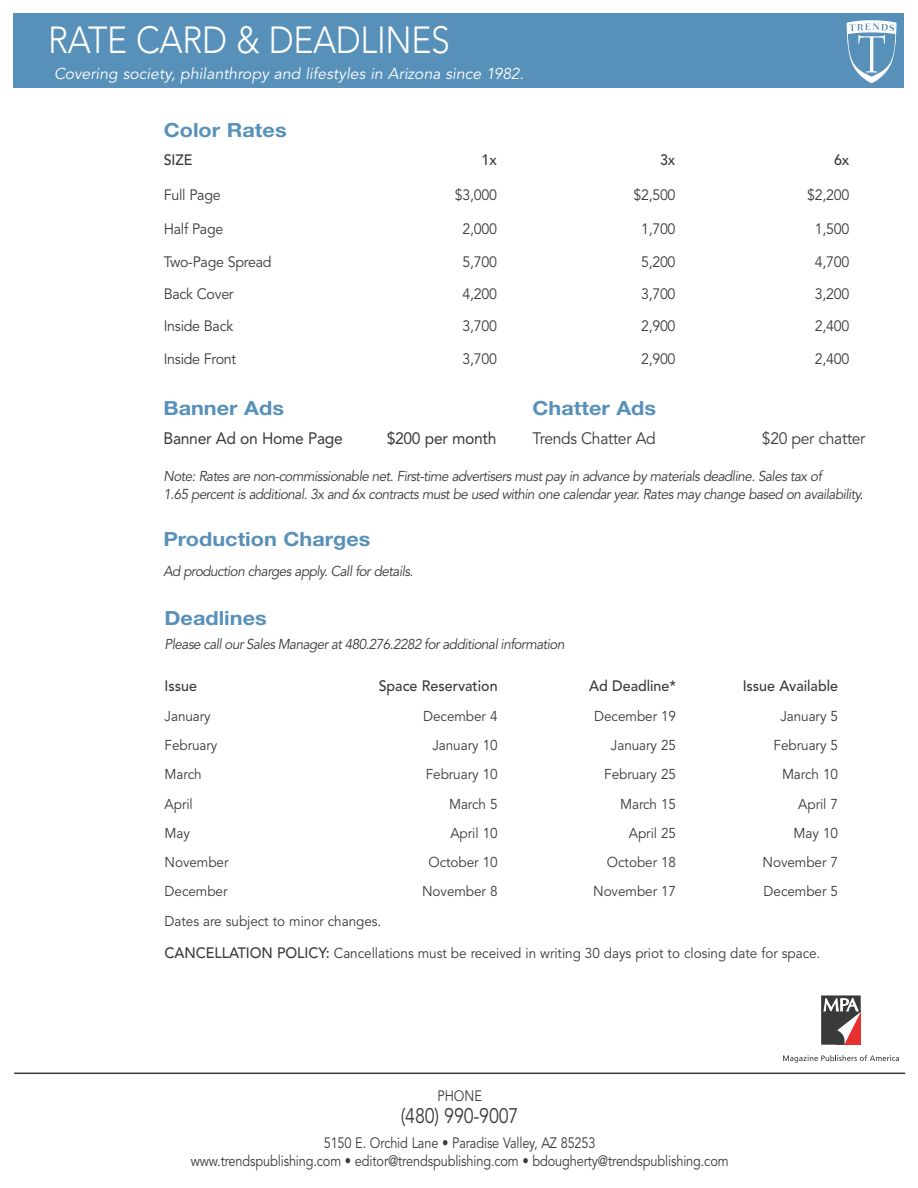
<style>
.page{position:relative;width:918px;height:1188px;background:#fff}
.page>*{position:absolute;margin:0;border:0;box-sizing:border-box;transform-origin:0 0}
._01_Blue_Band_Header{font:300 37.5px "Avenir";letter-spacing:-.01em;color:#fff;scale:.9 1}
.t1{font:21px "Avenir";letter-spacing:-.01em;color:#383a3b;scale:.85 1}
._03_Blue_head_bold{font:700 19.5px "Helvetica Neue LT Std";color:#5790b9;scale:1.11 1}
._06_Text_no_bullet{font:16.5px "Avenir";letter-spacing:-.02em;color:#383a3b;scale:.95 1}
._06_Text_no_bullet-2{font:16.5px "Avenir";letter-spacing:-.02em;color:#383a3b;scale:.95 1}
.t2{font:italic 15.75px "Avenir";color:#fff}
._06_Text_no_bullet-3{font:15px "Avenir";letter-spacing:-.01em;color:#383a3b;scale:.95 1}
._06_Text_no_bullet-4{font:15px/18px "Avenir";letter-spacing:-.01em;color:#383a3b;text-align:center;scale:.85 1}
._05_After_Blue_Head{font:500 15px "Avenir";color:#383a3b;scale:.95 1}
._06_Text_no_bullet-5{font:500 15px "Avenir";letter-spacing:-.005em;color:#383a3b;scale:.95 1}
._06_Text_no_bullet-6{font:14.25px "Avenir";letter-spacing:-.005em;color:#383a3b;scale:.95 1}
._06_Text_no_bullet-7{font:italic 14.25px/18px "Avenir";letter-spacing:-.04em;color:#383a3b;scale:.95 1}
.s1{font-weight:500;font-size:15px}
</style>
<div class="page">
<hr style="left:14px;top:1073px;width:891px;height:1px;background:#383a3b">
<div style="left:14px;top:14px;width:890px;height:74px;background:#5790b9"></div>
<svg style="left:847px;top:20px;width:49px;height:63px"></svg>
<svg style="left:783px;top:1055px;width:116px;height:8px"></svg>
<svg style="left:821px;top:995px;width:40px;height:50px"></svg>
<p class="_01_Blue_Band_Header" style="left:48px;top:18px;width:448px">RATE CARD &amp; DEADLINES</p>
<p class="t2" style="left:54px;top:64px;width:471px">Covering society, philanthropy and lifestyles in Arizona since 1982.</p>
<p class="_03_Blue_head_bold" style="left:164px;top:118px;width:112px">Color Rates</p>
<p class="_06_Text_no_bullet-5" style="left:164px;top:152px;width:32px">SIZE</p>
<p class="_06_Text_no_bullet-5" style="left:482px;top:152px;width:18px">1x</p>
<p class="_06_Text_no_bullet-5" style="left:660px;top:152px;width:18px">3x</p>
<p class="_06_Text_no_bullet-5" style="left:834px;top:152px;width:18px">6x</p>
<p class="_06_Text_no_bullet-3" style="left:164px;top:186px;width:61px">Full Page</p>
<p class="_06_Text_no_bullet-3" style="left:455px;top:186px;width:46px">$3,000</p>
<p class="_06_Text_no_bullet-3" style="left:633px;top:186px;width:46px">$2,500</p>
<p class="_06_Text_no_bullet-3" style="left:807px;top:186px;width:46px">$2,200</p>
<p class="_06_Text_no_bullet-3" style="left:164px;top:221px;width:64px">Half Page</p>
<p class="_06_Text_no_bullet-3" style="left:463px;top:221px;width:38px">2,000</p>
<p class="_06_Text_no_bullet-3" style="left:641px;top:221px;width:38px">1,700</p>
<p class="_06_Text_no_bullet-3" style="left:815px;top:221px;width:38px">1,500</p>
<p class="_06_Text_no_bullet-3" style="left:164px;top:253px;width:115px">Two-Page Spread</p>
<p class="_06_Text_no_bullet-3" style="left:463px;top:253px;width:38px">5,700</p>
<p class="_06_Text_no_bullet-3" style="left:641px;top:253px;width:38px">5,200</p>
<p class="_06_Text_no_bullet-3" style="left:815px;top:253px;width:38px">4,700</p>
<p class="_06_Text_no_bullet-3" style="left:164px;top:285px;width:75px">Back Cover</p>
<p class="_06_Text_no_bullet-3" style="left:463px;top:285px;width:38px">4,200</p>
<p class="_06_Text_no_bullet-3" style="left:641px;top:285px;width:38px">3,700</p>
<p class="_06_Text_no_bullet-3" style="left:815px;top:285px;width:38px">3,200</p>
<p class="_06_Text_no_bullet-3" style="left:164px;top:317px;width:75px">Inside Back</p>
<p class="_06_Text_no_bullet-3" style="left:463px;top:317px;width:38px">3,700</p>
<p class="_06_Text_no_bullet-3" style="left:641px;top:317px;width:38px">2,900</p>
<p class="_06_Text_no_bullet-3" style="left:815px;top:317px;width:38px">2,400</p>
<p class="_06_Text_no_bullet-3" style="left:164px;top:350px;width:78px">Inside Front</p>
<p class="_06_Text_no_bullet-3" style="left:463px;top:350px;width:38px">3,700</p>
<p class="_06_Text_no_bullet-3" style="left:641px;top:350px;width:38px">2,900</p>
<p class="_06_Text_no_bullet-3" style="left:815px;top:350px;width:38px">2,400</p>
<p class="_03_Blue_head_bold" style="left:532px;top:396px;width:113px">Chatter Ads</p>
<p class="_06_Text_no_bullet-2" style="left:532px;top:428px;width:131px">Trends Chatter Ad</p>
<p class="_06_Text_no_bullet-2" style="left:762px;top:428px;width:111px">$20 per chatter</p>
<p class="_06_Text_no_bullet-7" style="left:164px;top:468px;width:738px">Note: Rates are non-commissionable net. First-time advertisers must pay in advance by materials deadline. Sales tax of<br>1.65 percent is additional. 3x and 6x contracts must be used within one calendar year. Rates may change based on availability.</p>
<p class="_03_Blue_head_bold" style="left:164px;top:527px;width:188px">Production Charges</p>
<p class="_06_Text_no_bullet-7" style="left:164px;top:563px;width:265px">Ad production charges apply. Call for details.</p>
<p class="_03_Blue_head_bold" style="left:164px;top:396px;width:110px">Banner Ads</p>
<p class="_06_Text_no_bullet" style="left:164px;top:428px;width:190px">Banner Ad on Home Page</p>
<p class="_06_Text_no_bullet" style="left:387px;top:428px;width:117px">$200 per month</p>
<p class="_03_Blue_head_bold" style="left:165px;top:606px;width:94px">Deadlines</p>
<p class="_06_Text_no_bullet-7" style="left:165px;top:636px;width:423px">Please call our Sales Manager at 480.276.2282 for additional information</p>
<p class="_05_After_Blue_Head" style="left:165px;top:678px;width:36px">Issue</p>
<p class="_05_After_Blue_Head" style="left:379px;top:678px;width:127px">Space Reservation</p>
<p class="_05_After_Blue_Head" style="left:589px;top:678px;width:93px">Ad Deadline*</p>
<p class="_05_After_Blue_Head" style="left:743px;top:678px;width:102px">Issue Available</p>
<p class="_06_Text_no_bullet-6" style="left:165px;top:708px;width:50px">January</p>
<p class="_06_Text_no_bullet-6" style="left:423px;top:708px;width:80px">December 4</p>
<p class="_06_Text_no_bullet-6" style="left:594px;top:708px;width:88px">December 19</p>
<p class="_06_Text_no_bullet-6" style="left:780px;top:708px;width:62px">January 5</p>
<p class="_06_Text_no_bullet-6" style="left:165px;top:737px;width:57px">February</p>
<p class="_06_Text_no_bullet-6" style="left:432px;top:737px;width:70px">January 10</p>
<p class="_06_Text_no_bullet-6" style="left:611px;top:737px;width:70px">January 25</p>
<p class="_06_Text_no_bullet-6" style="left:774px;top:737px;width:69px">February 5</p>
<p class="_06_Text_no_bullet-6" style="left:165px;top:766px;width:41px">March</p>
<p class="_06_Text_no_bullet-6" style="left:426px;top:766px;width:77px">February 10</p>
<p class="_06_Text_no_bullet-6" style="left:604px;top:766px;width:77px">February 25</p>
<p class="_06_Text_no_bullet-6" style="left:782px;top:766px;width:61px">March 10</p>
<p class="_06_Text_no_bullet-6" style="left:165px;top:795px;width:31px">April</p>
<p class="_06_Text_no_bullet-6" style="left:449px;top:795px;width:53px">March 5</p>
<p class="_06_Text_no_bullet-6" style="left:620px;top:795px;width:61px">March 15</p>
<p class="_06_Text_no_bullet-6" style="left:798px;top:795px;width:43px">April 7</p>
<p class="_06_Text_no_bullet-6" style="left:165px;top:825px;width:28px">May</p>
<p class="_06_Text_no_bullet-6" style="left:450px;top:825px;width:51px">April 10</p>
<p class="_06_Text_no_bullet-6" style="left:629px;top:825px;width:51px">April 25</p>
<p class="_06_Text_no_bullet-6" style="left:794px;top:825px;width:48px">May 10</p>
<p class="_06_Text_no_bullet-6" style="left:165px;top:854px;width:69px">November</p>
<p class="_06_Text_no_bullet-6" style="left:428px;top:854px;width:74px">October 10</p>
<p class="_06_Text_no_bullet-6" style="left:607px;top:854px;width:74px">October 18</p>
<p class="_06_Text_no_bullet-6" style="left:763px;top:854px;width:81px">November 7</p>
<p class="_06_Text_no_bullet-6" style="left:165px;top:883px;width:68px">December</p>
<p class="_06_Text_no_bullet-6" style="left:422px;top:883px;width:81px">November 8</p>
<p class="_06_Text_no_bullet-6" style="left:593px;top:883px;width:89px">November 17</p>
<p class="_06_Text_no_bullet-6" style="left:764px;top:883px;width:80px">December 5</p>
<p class="_06_Text_no_bullet-6" style="left:165px;top:913px;width:230px">Dates are subject to minor changes.</p>
<p class="_06_Text_no_bullet-6" style="left:165px;top:945px;width:692px"><span class="s1">CANCELLATION POLICY:</span> Cancellations must be received in writing 30 days priot to closing date for space.</p>
<p class="_06_Text_no_bullet-4" style="left:437px;top:1087px;width:54px">PHONE</p>
<h2 class="t1" style="left:401px;top:1104px;width:140px">(480) 990-9007</h2>
<p class="_06_Text_no_bullet-4" style="left:191px;top:1134px;width:634px">5150 E. Orchid Lane • Paradise Valley, AZ 85253<br>www.trendspublishing.com • editor@trendspublishing.com • bdougherty@trendspublishing.com</p>
</div>
